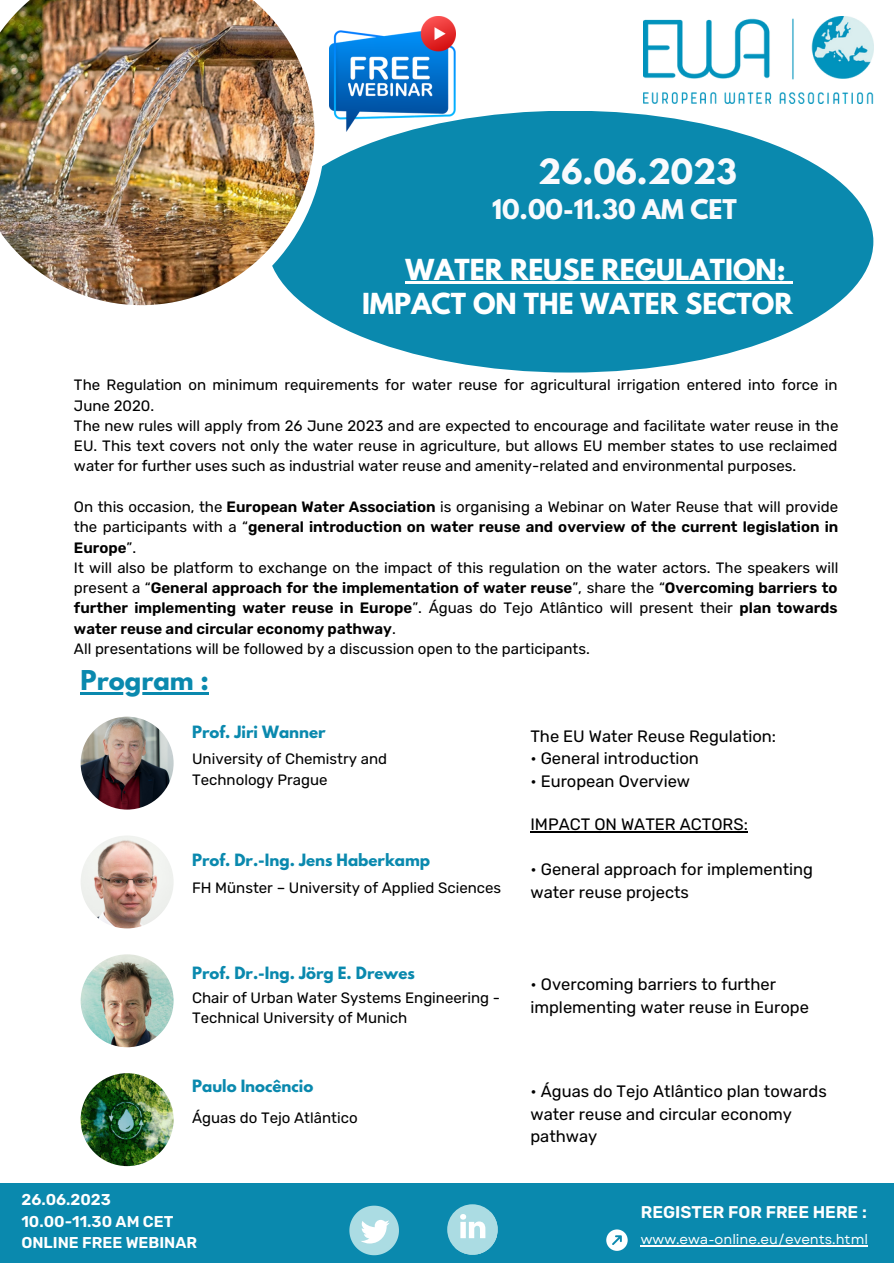
<style>
.page{position:relative;width:894px;height:1264px;background:#fff}
.page>*{position:absolute;margin:0;border:0;box-sizing:border-box;transform-origin:0 0}
.t1{font:700 30.75px "League Spartan";color:#f9fafd}
.t2{font:700 25.65px "League Spartan";color:#fff}
.t3{font:700 24.15px "League Spartan";color:#f9fafd}
.t4{font:700 24.15px "League Spartan";color:#0a89ae}
.t5{font:600 16.95px "Rubik";color:#fff}
.t6{font:16.5px/22.5px "Rubik";color:#000}
.t7{font:600 15.6px "Rubik";color:#fff}
.t8{font:15px/20.2px "Rubik";color:#000}
.t9{font:600 15px/20.2px "Rubik";color:#000;text-align:justify}
.t10{font:700 15px "League Spartan";color:#0a89ae}
.t11{font:13.5px "Garet";color:#fff}
.s1{font-weight:400}
</style>
<div class="page">
<div style="left:267px;top:111px;width:606px;height:261px;background:#0a89ae;border-radius:50%"></div>
<img style="left:0;top:0;width:314px;height:305px">
<div style="left:0;top:1183px;width:893px;height:79px;background:#0a89ae"></div>
<img style="left:81px;top:716px;width:92px;height:93px;border-radius:50%">
<img style="left:81px;top:835px;width:92px;height:93px;border-radius:50%">
<img style="left:81px;top:954px;width:92px;height:93px;border-radius:50%">
<img style="left:81px;top:1073px;width:92px;height:93px;border-radius:50%">
<img style="left:643px;top:17px;width:230px;height:86px">
<img style="left:329px;top:17px;width:127px;height:114px">
<hr style="left:405px;top:282px;width:380px;height:2px;background:#fff">
<svg style="left:785px;top:282px;width:7px;height:2px"></svg>
<hr style="left:81px;top:692px;width:128px;height:2px;background:#0a89ae">
<svg style="left:606px;top:1229px;width:21px;height:21px"></svg>
<hr style="left:640px;top:1244px;width:227px;height:2px;background:#fff">
<hr style="left:530px;top:831px;width:217px;height:1px;background:#000">
<svg style="left:349px;top:1205px;width:50px;height:50px"></svg>
<div style="left:447px;top:1204px;width:50px;height:50px;background:#abdce3;border-radius:50%"></div>
<svg style="left:454px;top:1211px;width:44px;height:44px"></svg>
<p class="t1" style="left:538px;top:156px;width:200px">26.06.2023</p>
<p class="t3" style="left:492px;top:197px;width:246px">10.00-11.30 AM CET</p>
<p class="t2" style="left:405px;top:256px;width:381px">WATER REUSE REGULATION:</p>
<p class="t2" style="left:362px;top:291px;width:432px">IMPACT ON THE WATER SECTOR</p>
<p class="t8" style="left:74px;top:375px;width:765px">The Regulation on minimum requirements for water reuse for agricultural irrigation entered into force in<br>June 2020.</p>
<p class="t8" style="left:74px;top:415px;width:765px;text-align:justify">The new rules will apply from 26 June 2023 and are expected to encourage and facilitate water reuse in the EU. This text covers not only the water reuse in agriculture, but allows EU member states to use reclaimed water for further uses such as industrial water reuse and amenity-related and environmental purposes.</p>
<p class="t9" style="left:74px;top:497px;width:765px"><span class="s1">On this occasion, the</span> European Water Association <span class="s1">is organising a Webinar on Water Reuse that will provide the participants with a “</span>general introduction on water reuse and overview of the current legislation in Europe<span class="s1">”.</span></p>
<p class="t9" style="left:74px;top:557px;width:765px"><span class="s1">It will also be platform to exchange on the impact of this regulation on the water actors. The speakers will present a “</span>General approach for the implementation of water reuse<span class="s1">”, share the “</span>Overcoming barriers to further implementing water reuse in Europe<span class="s1">”. Águas do Tejo Atlântico will present their</span> plan towards water reuse and circular economy pathway<span class="s1">.</span></p>
<p class="t8" style="left:74px;top:638px;width:517px">All presentations will be followed by a discussion open to the participants.</p>
<p class="t4" style="left:81px;top:668px;width:130px">Program :</p>
<p class="t10" style="left:192px;top:725px;width:135px">Prof. Jiri Wanner</p>
<p class="t8" style="left:192px;top:749px;width:196px">University of Chemistry and<br>Technology Prague</p>
<p class="t10" style="left:192px;top:852px;width:239px">Prof. Dr.-Ing. Jens Haberkamp</p>
<p class="t8" style="left:192px;top:877px;width:310px">FH Münster – University of Applied Sciences</p>
<p class="t10" style="left:192px;top:965px;width:224px">Prof. Dr.-Ing. Jörg E. Drewes</p>
<p class="t8" style="left:192px;top:987px;width:309px">Chair of Urban Water Systems Engineering -<br>Technical University of Munich</p>
<p class="t10" style="left:192px;top:1078px;width:123px">Paulo Inocêncio</p>
<p class="t8" style="left:192px;top:1107px;width:167px">Águas do Tejo Atlântico</p>
<p class="t7" style="left:21px;top:1190px;width:91px">26.06.2023</p>
<p class="t7" style="left:21px;top:1211px;width:153px">10.00-11.30 AM CET</p>
<p class="t7" style="left:21px;top:1233px;width:177px">ONLINE FREE WEBINAR</p>
<p class="t6" style="left:530px;top:724px;width:247px">The EU Water Reuse Regulation:</p>
<p class="t6" style="left:530px;top:747px;width:170px">• General introduction</p>
<p class="t6" style="left:530px;top:769px;width:161px">• European Overview</p>
<p class="t6" style="left:530px;top:813px;width:219px">IMPACT ON WATER ACTORS:</p>
<p class="t6" style="left:530px;top:858px;width:284px">• General approach for implementing water reuse projects</p>
<p class="t6" style="left:530px;top:973px;width:280px">• Overcoming barriers to further implementing water reuse in Europe</p>
<p class="t6" style="left:530px;top:1080px;width:298px">• Águas do Tejo Atlântico plan towards water reuse and circular economy pathway</p>
<p class="t5" style="left:640px;top:1202px;width:227px">REGISTER FOR FREE HERE :</p>
<p class="t11" style="left:640px;top:1229px;width:228px">www.ewa-online.eu/events.html</p>
</div>
